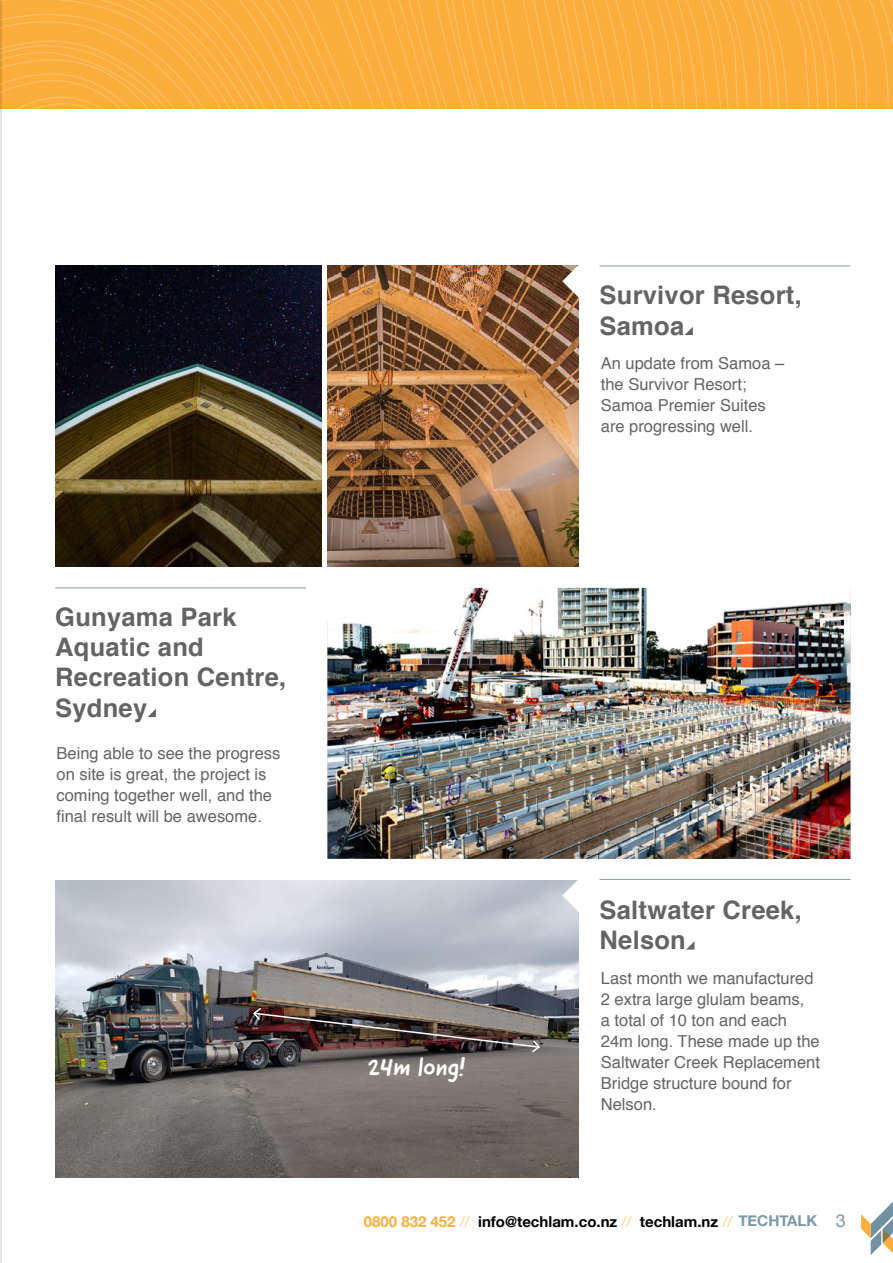
<style>
.page{position:relative;width:893px;height:1263px;background:#fff}
.page>*{position:absolute;margin:0;border:0;box-sizing:border-box;transform-origin:0 0}
.t1{font:700 25.5px/30.2px "Helvetica";letter-spacing:.01em;color:#636466}
.t2{font:25.5px "Good Dog New";letter-spacing:.01em;color:#fff}
.t3{font:16.5px/21px "Helvetica";color:#636466}
.t4{font:700 15px "Helvetica Neue";color:#000}
.s1{color:#fbae3b}
.s2{font-weight:100;color:#fbae3b}
.s3{color:#7d98ab}
.s4{font-weight:400;font-size:18px;color:#7d98ab}
</style>
<div class="page">
<svg style="left:868px;top:0;width:25px;height:108px;background:#fbaf3e"></svg>
<svg style="left:838px;top:0;width:30px;height:108px;background:#fbaf3e"></svg>
<svg style="left:799px;top:0;width:24px;height:108px;background:#fbb040"></svg>
<svg style="left:767px;top:0;width:32px;height:108px;background:#fbaf3f"></svg>
<svg style="left:751px;top:0;width:16px;height:108px;background:#fbb040"></svg>
<svg style="left:732px;top:0;width:19px;height:108px;background:#fbaf40"></svg>
<svg style="left:717px;top:0;width:15px;height:108px;background:#fbb040"></svg>
<svg style="left:699px;top:0;width:18px;height:108px;background:#fbaf3f"></svg>
<svg style="left:675px;top:0;width:24px;height:108px;background:#fbaf40"></svg>
<svg style="left:651px;top:0;width:24px;height:108px;background:#fbaf3f"></svg>
<svg style="left:632px;top:0;width:19px;height:108px;background:#fbaf3f"></svg>
<svg style="left:618px;top:0;width:14px;height:108px;background:#fbaf3f"></svg>
<svg style="left:594px;top:0;width:24px;height:108px;background:#fbaf3f"></svg>
<svg style="left:564px;top:0;width:30px;height:108px;background:#fbb041"></svg>
<svg style="left:546px;top:0;width:18px;height:108px;background:#fbaf3f"></svg>
<svg style="left:527px;top:0;width:19px;height:108px;background:#fbaf3f"></svg>
<svg style="left:505px;top:0;width:22px;height:108px;background:#fbaf3f"></svg>
<svg style="left:484px;top:0;width:21px;height:108px;background:#fbb040"></svg>
<svg style="left:466px;top:0;width:18px;height:108px;background:#fbb041"></svg>
<svg style="left:442px;top:0;width:24px;height:108px;background:#fbb040"></svg>
<svg style="left:423px;top:0;width:19px;height:108px;background:#fbaf40"></svg>
<svg style="left:395px;top:0;width:28px;height:108px;background:#fbaf40"></svg>
<svg style="left:2px;top:0;width:393px;height:108px;background:#fbaf40"></svg>
<svg style="left:861px;top:1202px;width:32px;height:53px"></svg>
<img style="left:327px;top:266px;width:251px;height:301px">
<img style="left:55px;top:266px;width:266px;height:301px">
<img style="left:55px;top:880px;width:523px;height:298px">
<img style="left:327px;top:588px;width:523px;height:271px">
<svg style="left:148px;top:709px;width:8px;height:8px"></svg>
<svg style="left:684px;top:327px;width:9px;height:8px"></svg>
<svg style="left:687px;top:942px;width:7px;height:7px"></svg>
<svg style="left:562px;top:265px;width:17px;height:34px"></svg>
<svg style="left:562px;top:880px;width:17px;height:33px"></svg>
<svg style="left:327px;top:588px;width:16px;height:35px"></svg>
<hr style="left:55px;top:588px;width:251px;height:1px;background:#7d98ab">
<hr style="left:600px;top:266px;width:250px;height:1px;background:#7d98ab">
<hr style="left:600px;top:879px;width:250px;height:1px;background:#7d98ab">
<img style="left:252px;top:1006px;width:289px;height:48px">
<hr style="left:0;top:0;width:2px;height:1263px;background:#727476">
<h1 class="t1" style="left:55px;top:602px;width:233px">Gunyama Park<br>Aquatic and<br>Recreation Centre,<br>Sydney</h1>
<p class="t3" style="left:57px;top:743px;width:225px">Being able to see the progress on site is great, the project is coming together well, and the final result will be awesome.</p>
<h1 class="t1" style="left:600px;top:281px;width:204px">Survivor Resort,<br>Samoa</h1>
<p class="t3" style="left:601px;top:353px;width:185px">An update from Samoa – the Survivor Resort;<br>Samoa Premier Suites are progressing well.</p>
<h1 class="t2" style="left:368px;top:1051px;width:99px">24m long!</h1>
<h1 class="t1" style="left:600px;top:895px;width:204px">Saltwater Creek,<br>Nelson</h1>
<p class="t3" style="left:601px;top:968px;width:221px">Last month we manufactured<br>2 extra large glulam beams,<br>a total of 10 ton and each<br>24m long. These made up the<br>Saltwater Creek Replacement<br>Bridge structure bound for<br>Nelson.</p>
<p class="t4" style="left:364px;top:1210px;width:484px"><span class="s1">0800 832 452</span> <span class="s2">//</span> info@techlam.co.nz <span class="s2">//</span> techlam.nz <span class="s2">//</span> <span class="s3">TECHTALK</span> <span class="s4">3</span></p>
</div>
